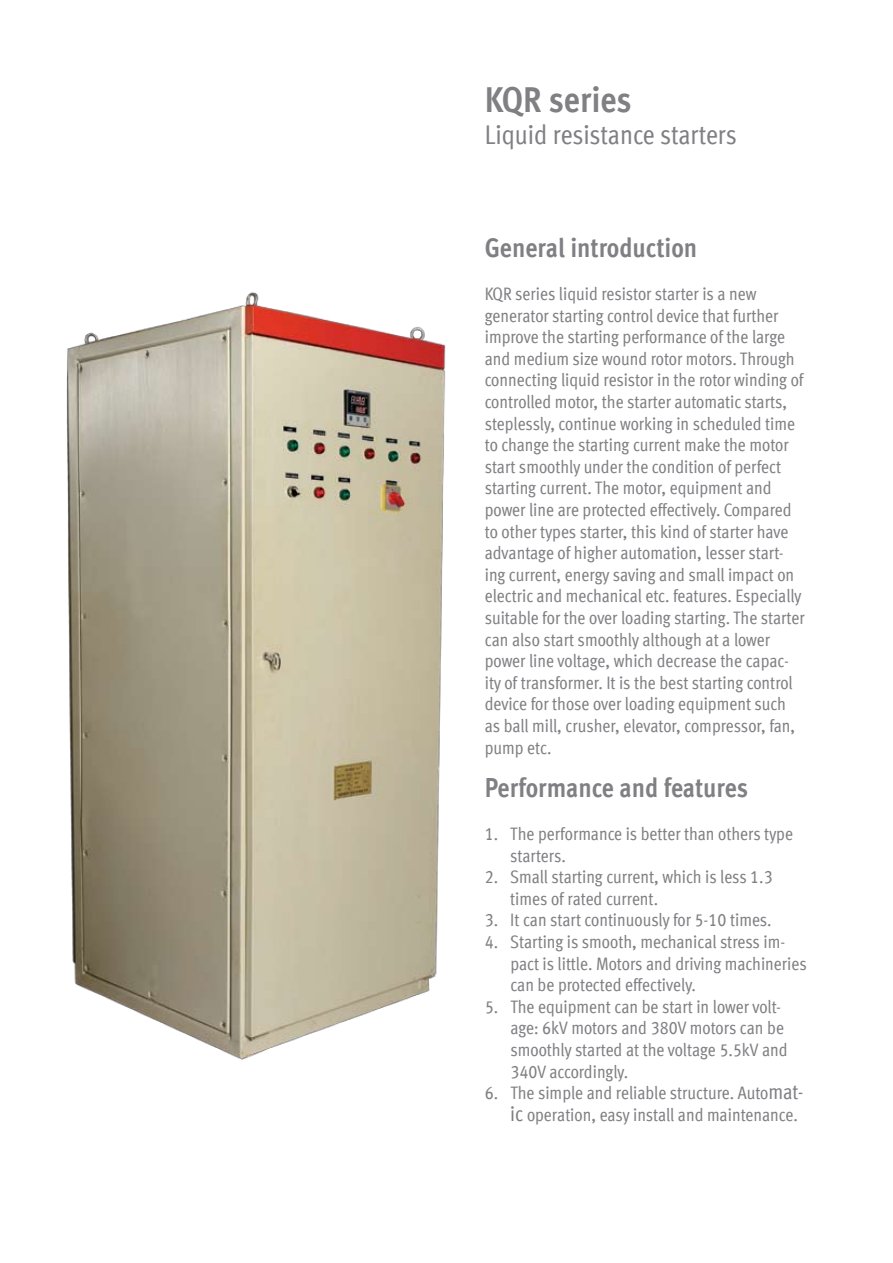
<style>
.page{position:relative;width:893px;height:1263px;background:#fff}
.page>*{position:absolute;margin:0;border:0;box-sizing:border-box;transform-origin:0 0}
.t1{font:36px "Meta Cond Bold Greek LF";color:#807f83}
.t2{font:27px "Meta Cond Bold Greek LF";color:#807f83}
.t3{font:27px "Meta Cond Book Greek LF";letter-spacing:-.005em;color:#807f83}
.t4{font:18px/21.6px "Meta Cond Book Greek LF";color:#807f83}
.s1{font-size:21px}
</style>
<div class="page">
<img style="left:66px;top:292px;width:380px;height:768px">
<h1 class="t1" style="left:485px;top:78px;width:148px">KQR series</h1>
<h2 class="t3" style="left:485px;top:119px;width:254px">Liquid resistance starters</h2>
<h2 class="t2" style="left:485px;top:232px;width:214px">General introduction</h2>
<p class="t4" style="left:485px;top:283px;width:322px">KQR series liquid resistor starter is a new generator starting control device that further improve the starting performance of the large and medium size wound rotor motors. Through connecting liquid resistor in the rotor winding of controlled motor, the starter automatic starts, steplessly, continue working in scheduled time to change the starting current make the motor start smoothly under the condition of perfect starting current. The motor, equipment and power line are protected effectively. Compared to other types starter, this kind of starter have advantage of higher automation, lesser start&shy;ing current, energy saving and small impact on electric and mechanical etc. features. Especially suitable for the over loading starting. The starter can also start smoothly although at a lower power line voltage, which decrease the capac&shy;ity of transformer. It is the best starting control device for those over loading equipment such as ball mill, crusher, elevator, compressor, fan, pump etc.</p>
<h2 class="t2" style="left:485px;top:772px;width:265px">Performance and features</h2>
<p class="t4" style="left:510px;top:823px;width:284px;text-indent:-26px">1. The performance is better than others type starters.</p>
<p class="t4" style="left:510px;top:866px;width:264px;text-indent:-26px">2. Small starting current, which is less 1.3 times of rated current.</p>
<p class="t4" style="left:485px;top:909px;width:288px">3. It can start continuously for 5-10 times.</p>
<p class="t4" style="left:510px;top:931px;width:298px;text-indent:-26px">4. Starting is smooth, mechanical stress im&shy;pact is little. Motors and driving machineries can be protected effectively.</p>
<p class="t4" style="left:510px;top:996px;width:279px;text-indent:-26px">5. The equipment can be start in lower volt&shy;age: 6kV motors and 380V motors can be smoothly started at the voltage 5.5kV and 340V accordingly.</p>
<p class="t4" style="left:510px;top:1082px;width:295px;text-indent:-25px">6. The simple and reliable structure. Auto<span class="s1">mat&shy;ic</span> operation, easy install and maintenance.</p>
</div>
